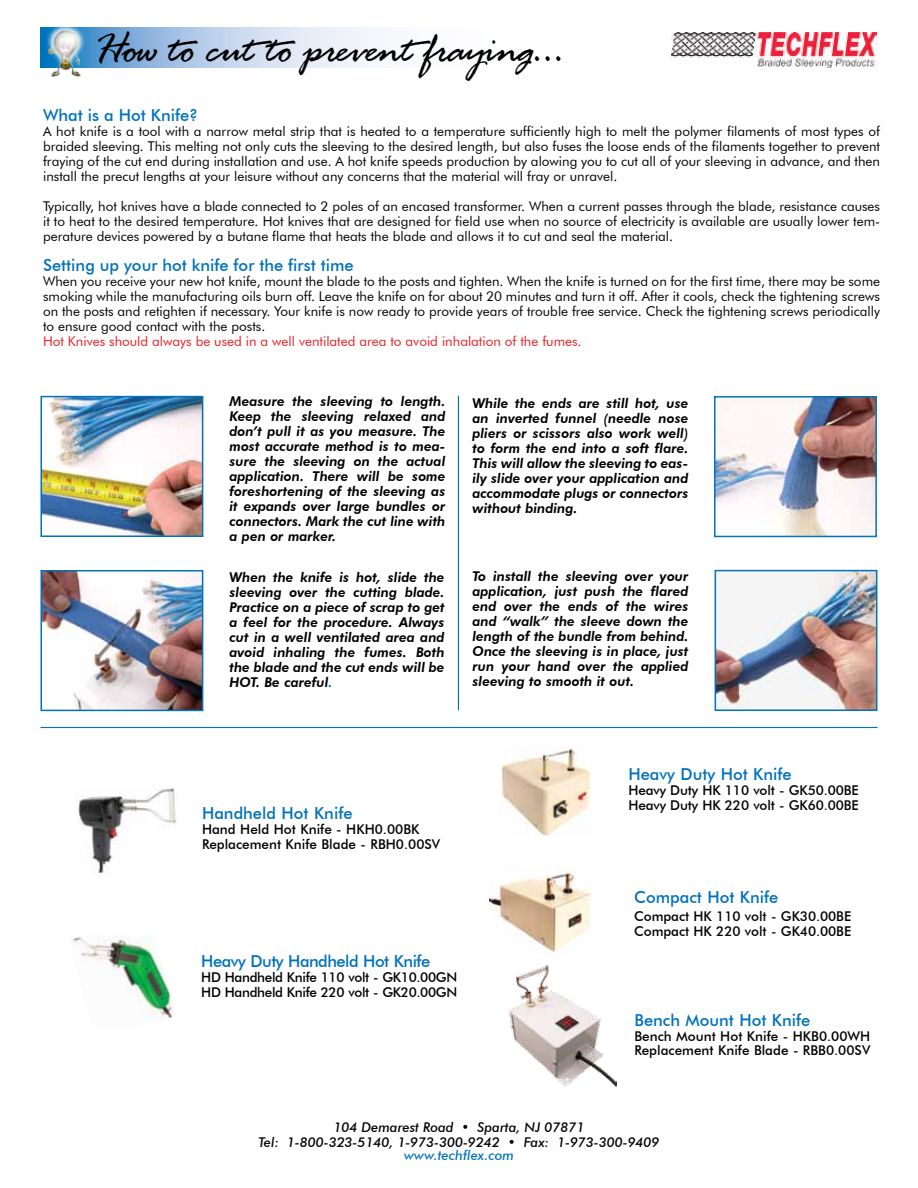
<style>
.page{position:relative;width:918px;height:1188px;background:#fff}
.page>*{position:absolute;margin:0;border:0;box-sizing:border-box;transform-origin:0 0}
.t1{font:45px "Rage Italic Let Plain";color:#000}
.t2{font:500 16.5px "Futura BT";color:#0072bc}
.t3{font:500 16.5px "Futura BT";letter-spacing:-.03em;color:#0072bc}
.t4{font:13.5px/15px "Futura BT";color:#000;text-align:justify}
.t5{font:italic 800 13.5px/15px "Futura BT";color:#000;text-align:justify}
.t6{font:500 13.5px/15px "Futura BT";letter-spacing:-.005em;color:#000}
.t7{font:italic 500 13.5px/15px "Futura BT";color:#000;text-align:center}
.t8{font:13.5px "Futura BT";color:#ed1d24}
.t9{font:500 13.5px/15px "Futura BT";letter-spacing:-.025em;color:#000}
.t10{font:italic 500 13.5px "Futura BT";color:#0072bc}
.s1{color:#0072bc}
</style>
<div class="page">
<img style="left:672px;top:32px;width:205px;height:35px">
<img style="left:76px;top:786px;width:102px;height:89px">
<img style="left:71px;top:936px;width:104px;height:88px">
<img style="left:501px;top:746px;width:91px;height:90px">
<img style="left:489px;top:868px;width:104px;height:86px">
<img style="left:509px;top:965px;width:107px;height:122px">
<img style="left:44px;top:399px;width:156px;height:135px">
<div style="left:41px;top:396px;width:162px;height:141px;border:2px solid #0072bc"></div>
<img style="left:44px;top:573px;width:156px;height:135px">
<div style="left:41px;top:570px;width:162px;height:141px;border:2px solid #0072bc"></div>
<img style="left:718px;top:573px;width:156px;height:135px">
<div style="left:715px;top:570px;width:162px;height:141px;border:2px solid #0072bc"></div>
<img style="left:717px;top:399px;width:157px;height:135px">
<div style="left:714px;top:396px;width:163px;height:141px;border:2px solid #0072bc"></div>
<hr style="left:458px;top:396px;width:1px;height:314px;background:#0072bc">
<hr style="left:41px;top:727px;width:837px;height:1px;background:#0072bc">
<svg style="left:41px;top:27px;width:335px;height:40px;background:#bbd1ea"></svg>
<img style="left:42px;top:27px;width:52px;height:50px">
<h1 class="t1" style="left:93px;top:31px;width:474px">How to cut to prevent fraying...</h1>
<p class="t2" style="left:43px;top:109px;width:157px">What is a Hot Knife?</p>
<p class="t4" style="left:43px;top:125px;width:838px">A hot knife is a tool with a narrow metal strip that is heated to a temperature sufficiently high to melt the polymer filaments of most types of braided sleeving. This melting not only cuts the sleeving to the desired length, but also fuses the loose ends of the filaments together to prevent fraying of the cut end during installation and use. A hot knife speeds production by alowing you to cut all of your sleeving in advance, and then install the precut lengths at your leisure without any concerns that the material will fray or unravel.</p>
<p class="t4" style="left:43px;top:200px;width:839px">Typically, hot knives have a blade connected to 2 poles of an encased transformer. When a current passes through the blade, resistance causes it to heat to the desired temperature. Hot knives that are designed for field use when no source of electricity is available are usually lower tem&shy;perature devices powered by a butane flame that heats the blade and allows it to cut and seal the material.</p>
<p class="t2" style="left:43px;top:259px;width:312px">Setting up your hot knife for the first time</p>
<p class="t4" style="left:43px;top:275px;width:838px">When you receive your new hot knife, mount the blade to the posts and tighten. When the knife is turned on for the first time, there may be some smoking while the manufacturing oils burn off. Leave the knife on for about 20 minutes and turn it off. After it cools, check the tightening screws on the posts and retighten if necessary. Your knife is now ready to provide years of trouble free service. Check the tightening screws periodically to ensure good contact with the posts.</p>
<p class="t8" style="left:43px;top:336px;width:540px">Hot Knives should always be used in a well ventilated area to avoid inhalation of the fumes.</p>
<p class="t5" style="left:230px;top:395px;width:218px">Measure the sleeving to length.<br>Keep the sleeving relaxed and don’t pull it as you measure. The most accurate method is to mea&shy;sure the sleeving on the actual application. There will be some foreshortening of the sleeving as it expands over large bundles or connectors. Mark the cut line with a pen or marker.</p>
<p class="t5" style="left:230px;top:571px;width:217px">When the knife is hot, slide the sleeving over the cutting blade.<br>Practice on a piece of scrap to get a feel for the procedure. Always cut in a well ventilated area and avoid inhaling the fumes. Both the blade and the cut ends will be HOT. Be careful<span class="s1">.</span></p>
<p class="t5" style="left:472px;top:397px;width:218px">While the ends are still hot, use an inverted funnel (needle nose pliers or scissors also work well) to form the end into a soft flare.<br>This will allow the sleeving to eas&shy;ily slide over your application and accommodate plugs or connectors without binding.</p>
<p class="t5" style="left:472px;top:570px;width:218px">To install the sleeving over your application, just push the flared end over the ends of the wires and “walk” the sleeve down the length of the bundle from behind.<br>Once the sleeving is in place, just run your hand over the applied sleeving to smooth it out.</p>
<p class="t2" style="left:202px;top:806px;width:152px">Handheld Hot Knife</p>
<p class="t6" style="left:202px;top:823px;width:240px">Hand Held Hot Knife - HKH0.00BK<br>Replacement Knife Blade - RBH0.00SV</p>
<p class="t3" style="left:201px;top:954px;width:230px">Heavy Duty Handheld Hot Knife</p>
<p class="t9" style="left:201px;top:970px;width:258px">HD Handheld Knife 110 volt - GK10.00GN<br>HD Handheld Knife 220 volt - GK20.00GN</p>
<p class="t2" style="left:628px;top:768px;width:165px">Heavy Duty Hot Knife</p>
<p class="t6" style="left:628px;top:784px;width:232px">Heavy Duty HK 110 volt - GK50.00BE<br>Heavy Duty HK 220 volt - GK60.00BE</p>
<p class="t2" style="left:634px;top:891px;width:146px">Compact Hot Knife</p>
<p class="t6" style="left:634px;top:910px;width:218px">Compact HK 110 volt - GK30.00BE<br>Compact HK 220 volt - GK40.00BE</p>
<p class="t2" style="left:634px;top:1014px;width:177px">Bench Mount Hot Knife</p>
<p class="t6" style="left:634px;top:1031px;width:237px;line-height:13.8px">Bench Mount Hot Knife - HKB0.00WH<br>Replacement Knife Blade - RBB0.00SV</p>
<p class="t7" style="left:258px;top:1119px;width:403px">104 Demarest Road • Sparta, NJ 07871<br>Tel: 1-800-323-5140, 1-973-300-9242 • Fax: 1-973-300-9409</p>
<p class="t10" style="left:404px;top:1147px;width:111px">www.techflex.com</p>
</div>
